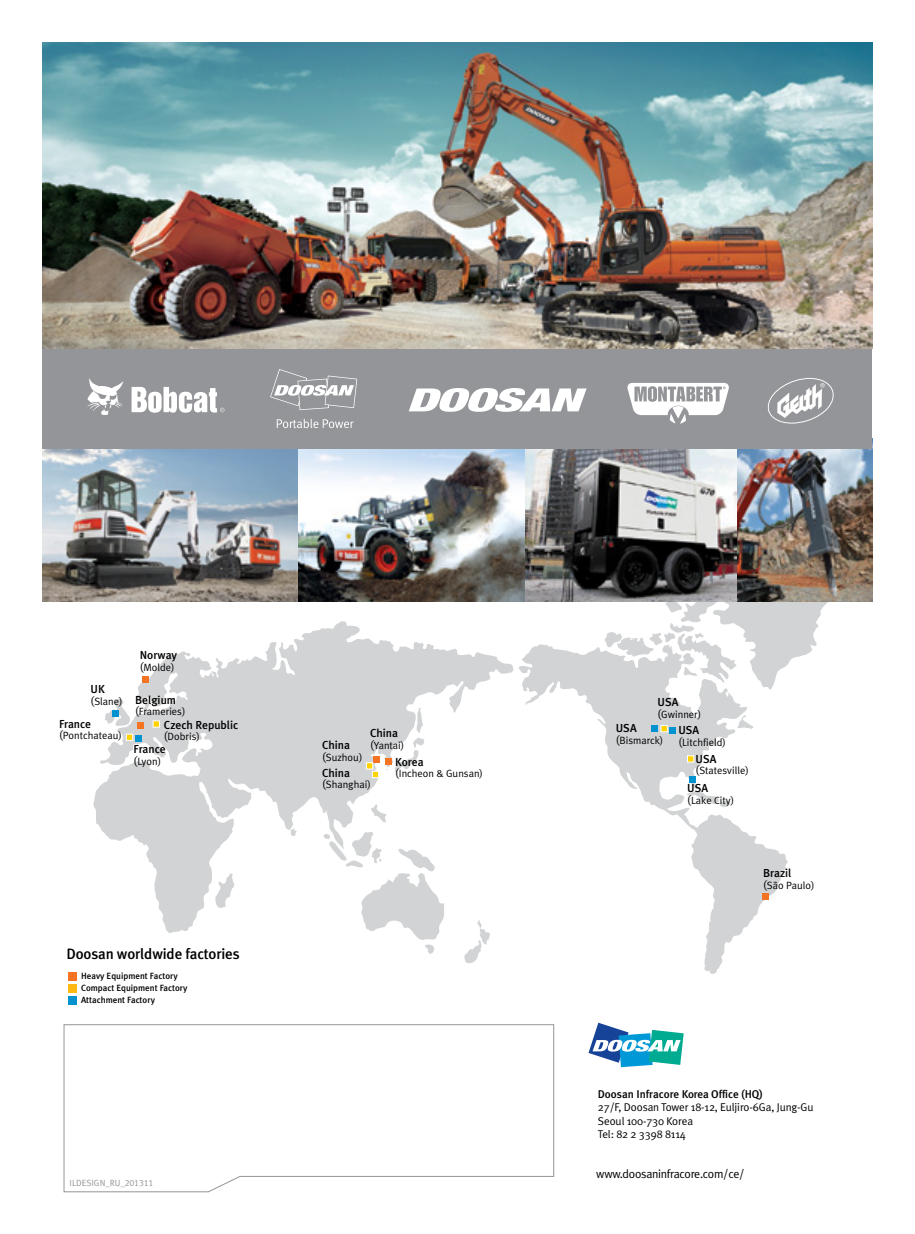
<style>
.page{position:relative;width:915px;height:1234px;background:#fff}
.page>*{position:absolute;margin:0;border:0;box-sizing:border-box;transform-origin:0 0}
.t1{font:500 15px "Meta Plus";letter-spacing:-.01em;color:#000}
.t2{font:12px "Meta Plus Normal";letter-spacing:-.025em;color:#000}
.t3{font:500 11.55px "Meta Plus";color:#000}
.t4{font:11.25px/13.5px "Meta Plus Normal";letter-spacing:-.01em;color:#000}
.t5{font:500 11.25px "Meta Plus";letter-spacing:-.01em;color:#000}
.t6{font:10.5px "Meta Plus Normal";color:#000}
.t7{font:500 9px/12px "Meta Plus";color:#000}
.t8{font:9px "Meta Plus Normal";color:#939598}
.s1{font-size:11.55px}
.s2{font-family:"Meta Plus Normal Caps"}
</style>
<div class="page">
<svg style="left:414px;top:933px;width:25px;height:20px"></svg>
<svg style="left:93px;top:621px;width:420px;height:312px"></svg>
<svg style="left:604px;top:601px;width:230px;height:64px"></svg>
<svg style="left:464px;top:919px;width:26px;height:44px"></svg>
<svg style="left:518px;top:643px;width:269px;height:330px"></svg>
<div style="left:112px;top:709px;width:6px;height:7px;background:#0093d0"></div>
<div style="left:126px;top:733px;width:7px;height:7px;background:#ffd200;border:1px solid #fff"></div>
<svg style="left:153px;top:720px;width:6px;height:7px"></svg>
<svg style="left:687px;top:755px;width:6px;height:7px"></svg>
<svg style="left:762px;top:893px;width:6px;height:6px"></svg>
<div style="left:137px;top:721px;width:6px;height:7px;background:#f47424"></div>
<div style="left:385px;top:758px;width:6px;height:7px;background:#f47424"></div>
<svg style="left:372px;top:771px;width:7px;height:6px"></svg>
<div style="left:373px;top:755px;width:6px;height:7px;background:#f47424"></div>
<div style="left:366px;top:762px;width:7px;height:7px;background:#ffd200;border:1px solid #fff"></div>
<svg style="left:669px;top:727px;width:6px;height:6px"></svg>
<div style="left:660px;top:725px;width:7px;height:7px;background:#ffd200;border:1px solid #fff"></div>
<div style="left:135px;top:735px;width:6px;height:7px;background:#0093d0"></div>
<svg style="left:651px;top:725px;width:6px;height:6px"></svg>
<svg style="left:685px;top:776px;width:10px;height:6px"></svg>
<div style="left:68px;top:972px;width:8px;height:8px;background:#f47424"></div>
<div style="left:68px;top:984px;width:8px;height:8px;background:#fdb913"></div>
<div style="left:68px;top:996px;width:8px;height:8px;background:#0093d0"></div>
<svg style="left:63px;top:1024px;width:491px;height:168px"></svg>
<img style="left:43px;top:448px;width:829px;height:153px">
<div style="left:43px;top:349px;width:829px;height:99px;background:#939598"></div>
<svg style="left:87px;top:378px;width:36px;height:37px"></svg>
<svg style="left:131px;top:387px;width:93px;height:25px"></svg>
<svg style="left:277px;top:418px;width:76px;height:10px"></svg>
<svg style="left:270px;top:369px;width:87px;height:41px"></svg>
<svg style="left:409px;top:388px;width:177px;height:24px"></svg>
<svg style="left:767px;top:378px;width:67px;height:45px"></svg>
<svg style="left:627px;top:383px;width:101px;height:40px"></svg>
<img style="left:43px;top:43px;width:829px;height:306px">
<svg style="left:142px;top:676px;width:6px;height:6px"></svg>
<svg style="left:588px;top:1022px;width:95px;height:44px"></svg>
<p class="t3" style="left:91px;top:682px;width:16px">UK</p>
<p class="t6" style="left:91px;top:695px;width:33px"><span class="s1">(</span>Slane)</p>
<p class="t3" style="left:59px;top:717px;width:34px">France</p>
<p class="t6" style="left:59px;top:729px;width:64px"><span class="s1">(</span>Pontchateau)</p>
<p class="t3" style="left:140px;top:648px;width:39px">Norway</p>
<p class="t6" style="left:140px;top:661px;width:36px"><span class="s1">(</span>Molde)</p>
<p class="t3" style="left:135px;top:693px;width:42px">Belgium</p>
<p class="t6" style="left:135px;top:705px;width:52px"><span class="s1">(</span>Frameries)</p>
<p class="t3" style="left:164px;top:717px;width:76px">Czech Republic</p>
<p class="t6" style="left:164px;top:730px;width:37px"><span class="s1">(</span>Dobris)</p>
<p class="t3" style="left:134px;top:742px;width:34px">France</p>
<p class="t6" style="left:134px;top:755px;width:29px"><span class="s1">(</span>Lyon)</p>
<h1 class="t1" style="left:66px;top:944px;width:175px">Doosan worldwide factories</h1>
<p class="t7" style="left:81px;top:969px;width:108px">Heavy Equipment Factory<br>Compact Equipment Factory<br>Attachment Factory</p>
<p class="t8" style="left:70px;top:1177px;width:85px">ILDESIGN_RU_<span class="s2">201311</span></p>
<p class="t3" style="left:370px;top:726px;width:29px">China</p>
<p class="t6" style="left:370px;top:739px;width:36px"><span class="s1">(</span>Yantai)</p>
<p class="t3" style="left:322px;top:738px;width:29px">China</p>
<p class="t6" style="left:322px;top:750px;width:42px"><span class="s1">(</span>Suzhou)</p>
<p class="t3" style="left:395px;top:754px;width:30px">Korea</p>
<p class="t6" style="left:395px;top:767px;width:89px"><span class="s1">(</span>Incheon &amp; Gunsan)</p>
<p class="t3" style="left:322px;top:765px;width:29px">China</p>
<p class="t6" style="left:322px;top:778px;width:50px"><span class="s1">(</span>Shanghai)</p>
<p class="t3" style="left:657px;top:695px;width:22px">USA</p>
<p class="t6" style="left:657px;top:708px;width:45px"><span class="s1">(</span>Gwinner)</p>
<p class="t3" style="left:615px;top:721px;width:22px">USA</p>
<p class="t6" style="left:615px;top:734px;width:49px"><span class="s1">(</span>Bismarck)</p>
<p class="t3" style="left:678px;top:723px;width:22px">USA</p>
<p class="t6" style="left:678px;top:736px;width:49px"><span class="s1">(</span>Litchfield)</p>
<p class="t3" style="left:695px;top:751px;width:22px">USA</p>
<p class="t6" style="left:695px;top:764px;width:55px"><span class="s1">(</span>Statesville)</p>
<p class="t3" style="left:687px;top:781px;width:22px">USA</p>
<p class="t6" style="left:687px;top:794px;width:48px"><span class="s1">(</span>Lake City)</p>
<p class="t3" style="left:763px;top:866px;width:30px">Brazil</p>
<p class="t6" style="left:763px;top:879px;width:53px"><span class="s1">(</span>São Paulo)</p>
<p class="t5" style="left:597px;top:1087px;width:167px">Doosan Infracore Korea Office (HQ)</p>
<p class="t4" style="left:597px;top:1100px;width:217px">27/F, Doosan Tower 18-12, Euljiro-6Ga, Jung-Gu<br>Seoul 100-730 Korea<br>Tel: 82 2 3398 8114</p>
<p class="t2" style="left:596px;top:1166px;width:150px">www.doosaninfracore.com/ce/</p>
</div>
